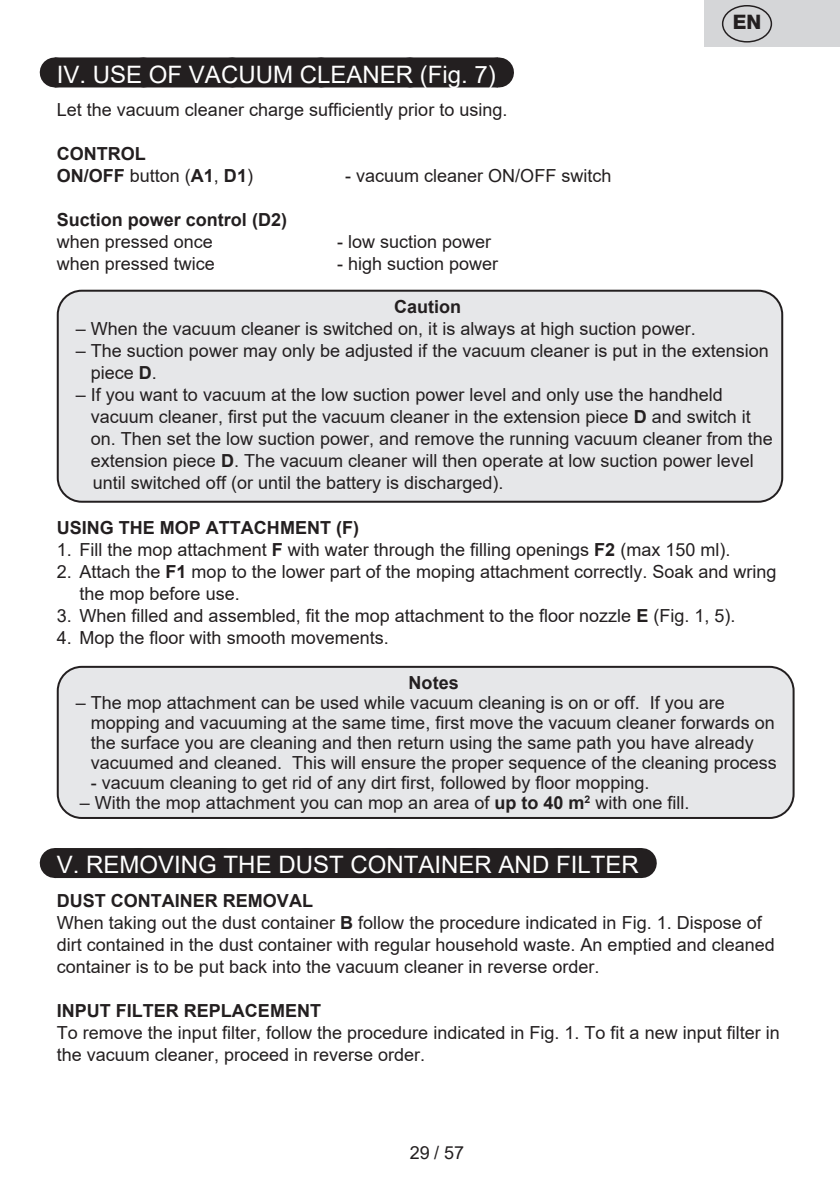
<style>
.page{position:relative;width:840px;height:1191px;background:#fff}
.page>*{position:absolute;margin:0;border:0;box-sizing:border-box;transform-origin:0 0}
.Grafický_nadpis_ETA{font:24px "Arial";color:#fff}
.t1{font:800 20px "Helvetica Neue OT";color:#231f20}
.Normální{font:18px/22px "Arial";color:#231f20}
.Normální-2{font:700 18px "Arial";color:#231f20}
.s1{font-weight:400}
.s2{font-weight:700}
</style>
<div class="page">
<div style="left:55px;top:57px;width:442px;height:30px;background:#231f20"></div>
<svg style="left:143px;top:57px;width:310px;height:1px"></svg>
<hr style="left:497px;top:57px;width:1px;height:30px;background:#231f20">
<div style="left:55px;top:848px;width:585px;height:30px;background:#231f20"></div>
<hr style="left:640px;top:848px;width:1px;height:30px;background:#231f20">
<div style="left:58px;top:291px;width:723px;height:211px;background:#e6e7e9;border-radius:24px"></div>
<div style="left:57px;top:290px;width:725px;height:213px;border:2px solid #231f20;border-radius:24px"></div>
<div style="left:58px;top:667px;width:735px;height:151px;background:#e6e7e9;border-radius:24px"></div>
<div style="left:57px;top:666px;width:737px;height:153px;border:2px solid #231f20;border-radius:24px"></div>
<div style="left:704px;top:0;width:135px;height:47px;background:#d5d6d8"></div>
<div style="left:721px;top:5px;width:50px;height:38px;border:1px solid #231f20;border-radius:50%"></div>
<p class="t1" style="left:732px;top:10px;width:30px">EN</p>
<p class="Grafický_nadpis_ETA" style="left:57px;top:58px;width:440px">IV. USE OF VACUUM CLEANER (Fig. 7)</p>
<p class="Normální" style="left:57px;top:99px;width:452px">Let the vacuum cleaner charge sufficiently prior to using.</p>
<p class="Normální-2" style="left:57px;top:141px;width:90px">CONTROL</p>
<p class="Normální-2" style="left:57px;top:163px;width:198px">ON/OFF <span class="s1">button (</span>A1<span class="s1">,</span> D1<span class="s1">)</span></p>
<p class="Normální" style="left:345px;top:165px;width:268px">- vacuum cleaner ON/OFF switch</p>
<p class="Normální-2" style="left:57px;top:207px;width:232px">Suction power control (D2)</p>
<p class="Normální" style="left:57px;top:231px;width:158px">when pressed once</p>
<p class="Normální" style="left:337px;top:231px;width:156px">- low suction power</p>
<p class="Normální" style="left:57px;top:253px;width:160px">when pressed twice</p>
<p class="Normální" style="left:337px;top:253px;width:163px">- high suction power</p>
<p class="Normální-2" style="left:394px;top:294px;width:68px">Caution</p>
<p class="Normální" style="left:76px;top:317px;width:621px">– When the vacuum cleaner is switched on, it is always at high suction power.</p>
<p class="Normální" style="left:91px;top:339px;width:679px;text-indent:-15px">– The suction power may only be adjusted if the vacuum cleaner is put in the extension piece <span class="s2">D</span>.</p>
<p class="Normální" style="left:91px;top:383px;width:683px;text-indent:-15px">– If you want to vacuum at the low suction power level and only use the handheld vacuum cleaner, first put the vacuum cleaner in the extension piece <span class="s2">D</span> and switch it on. Then set the low suction power, and remove the running vacuum cleaner from the extension piece <span class="s2">D</span>. The vacuum cleaner will then operate at low suction power level until switched off (or until the battery is discharged).</p>
<p class="Normální-2" style="left:57px;top:515px;width:303px">USING THE MOP ATTACHMENT (F)</p>
<p class="Normální" style="left:57px;top:539px;width:674px">1. Fill the mop attachment <span class="s2">F</span> with water through the filling openings <span class="s2">F2</span> (max 150 ml).</p>
<p class="Normální" style="left:79px;top:561px;width:698px;text-indent:-23px">2. Attach the <span class="s2">F1</span> mop to the lower part of the moping attachment correctly. Soak and wring the mop before use.</p>
<p class="Normální" style="left:57px;top:605px;width:680px">3. When filled and assembled, fit the mop attachment to the floor nozzle <span class="s2">E</span> (Fig. 1, 5).</p>
<p class="Normální" style="left:57px;top:627px;width:333px">4. Mop the floor with smooth movements.</p>
<p class="Normální-2" style="left:408px;top:670px;width:52px">Notes</p>
<p class="Normální" style="left:91px;top:692px;width:687px;line-height:20px;text-indent:-15px">– The mop attachment can be used while vacuum cleaning is on or off. If you are mopping and vacuuming at the same time, first move the vacuum cleaner forwards on the surface you are cleaning and then return using the same path you have already vacuumed and cleaned. This will ensure the proper sequence of the cleaning process</p>
<p class="Normální" style="left:91px;top:771px;width:560px">- vacuum cleaning to get rid of any dirt first, followed by floor mopping.</p>
<p class="Normální" style="left:80px;top:791px;width:611px">– With the mop attachment you can mop an area of <span class="s2">up to 40 m</span><sup>2</sup> with one fill.</p>
<p class="Grafický_nadpis_ETA" style="left:57px;top:848px;width:583px">V. REMOVING THE DUST CONTAINER AND FILTER</p>
<p class="Normální-2" style="left:57px;top:887px;width:257px">DUST CONTAINER REMOVAL</p>
<p class="Normální" style="left:57px;top:911px;width:719px">When taking out the dust container <span class="s2">B</span> follow the procedure indicated in Fig. 1. Dispose of dirt contained in the dust container with regular household waste. An emptied and cleaned container is to be put back into the vacuum cleaner in reverse order.</p>
<p class="Normální-2" style="left:57px;top:997px;width:266px">INPUT FILTER REPLACEMENT</p>
<p class="Normální" style="left:57px;top:1021px;width:724px">To remove the input filter, follow the procedure indicated in Fig. 1. To fit a new input filter in the vacuum cleaner, proceed in reverse order.</p>
<p class="Normální" style="left:410px;top:1141px;width:56px">29 / 57</p>
</div>
